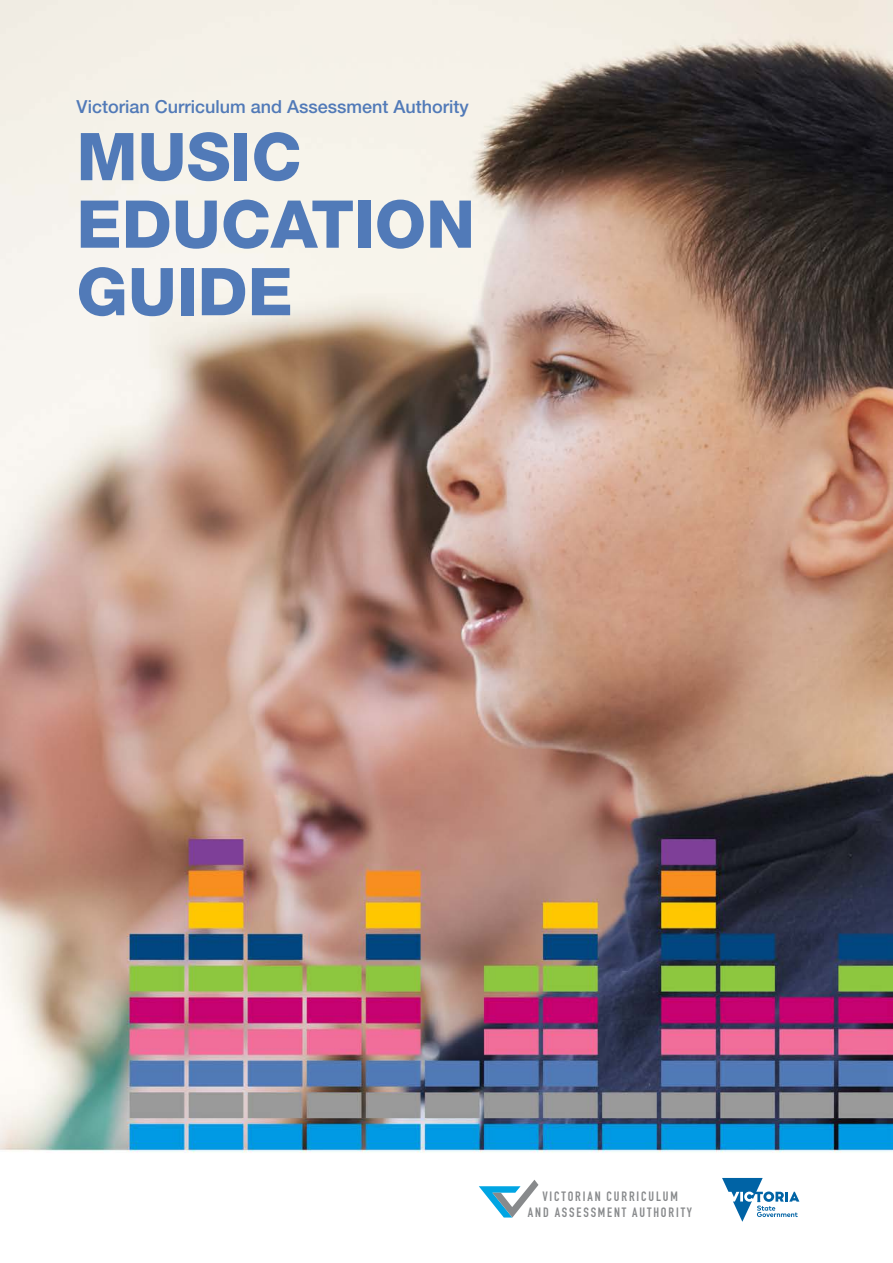
<style>
.page{position:relative;width:893px;height:1263px;background:#fff}
.page>*{position:absolute;margin:0;border:0;box-sizing:border-box;transform-origin:0 0}
.t1{font:800 66px/67.5px "Helvetica Neue LT";color:#517ab8}
.t2{font:500 18px "Helvetica Neue LT";color:#517ab8}
.t3{font:13.35px/15.9px "DIN Engschrift Alternate";letter-spacing:.14em;color:#888a8c;text-align:center}
</style>
<div class="page">
<img style="left:0;top:0;width:893px;height:1178px">
<svg style="left:479px;top:1180px;width:59px;height:37px"></svg>
<svg style="left:722px;top:1178px;width:77px;height:44px"></svg>
<p class="t2" style="left:77px;top:96px;width:394px">Victorian Curriculum and Assessment Authority</p>
<p class="t1" style="left:77px;top:123px;width:400px">MUSIC<br>EDUCATION</p>
<p class="t1" style="left:77px;top:258px;width:218px">GUIDE</p>
<p class="t3" style="left:528px;top:1189px;width:166px">VICTORIAN CURRICULUM<br>AND ASSESSMENT AUTHORITY</p>
</div>
